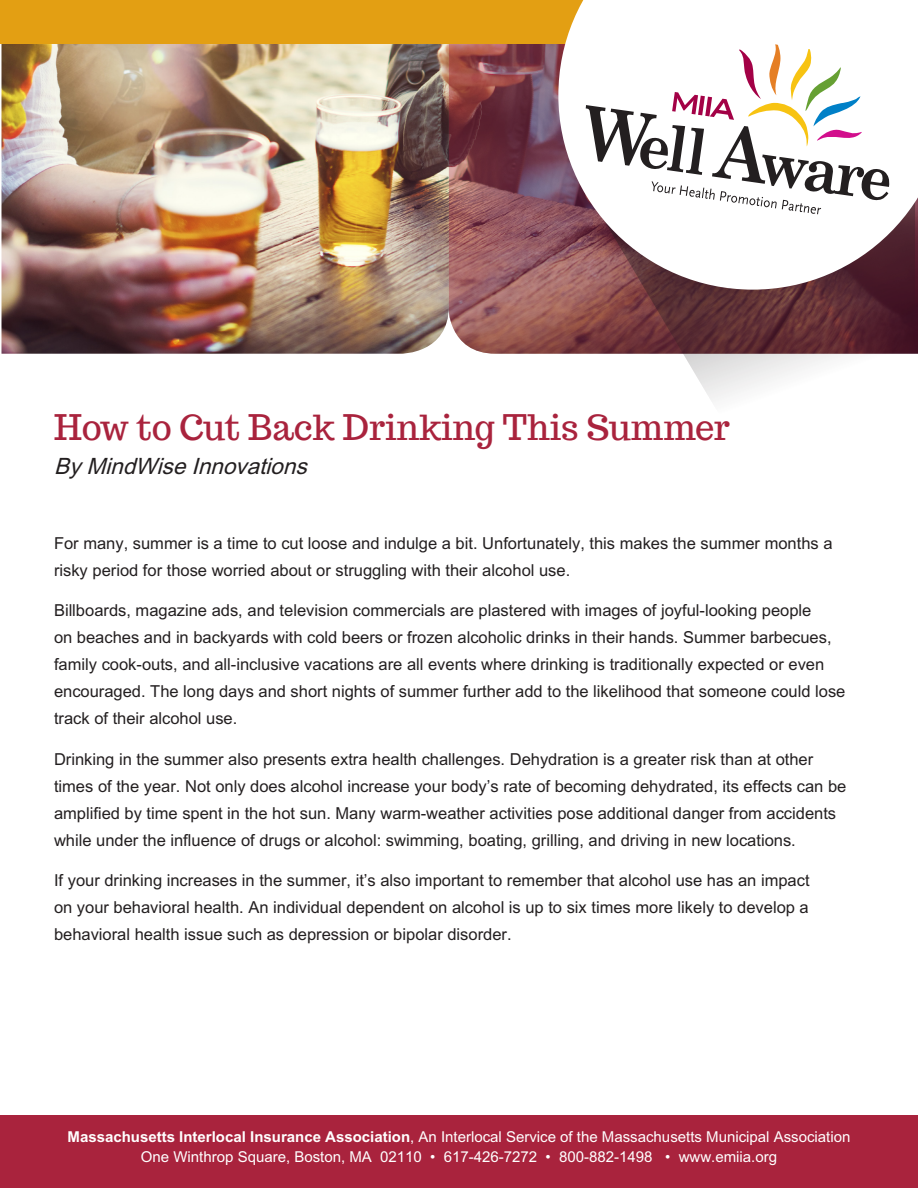
<style>
.page{position:relative;width:918px;height:1188px;background:#fff}
.page>*{position:absolute;margin:0;border:0;box-sizing:border-box;transform-origin:0 0}
.heads{font:34.5px "Trocchi";color:#a9233d}
.heads-2{font:italic 22.5px "M Arial";color:#231f20}
.Text{font:16.5px/27px "M Arial";color:#231f20}
.t1{font:15px "M Arial";color:#fff}
.s1{font-weight:700}
</style>
<div class="page">
<img style="left:2px;top:44px;width:446px;height:310px">
<svg style="left:448px;top:44px;width:470px;height:310px;background:#8d545a"></svg>
<svg style="left:576px;top:290px;width:339px;height:112px"></svg>
<div style="left:0;top:1115px;width:918px;height:73px;background:#a9233d"></div>
<div style="left:0;top:0;width:918px;height:44px;background:#e39f13"></div>
<svg style="left:558px;top:0;width:360px;height:290px"></svg>
<svg style="left:578px;top:38px;width:314px;height:177px"></svg>
<p class="heads" style="left:54px;top:405px;width:677px">How to Cut Back Drinking This Summer</p>
<p class="heads-2" style="left:54px;top:453px;width:261px">ByMindWiseInnovations</p>
<p class="Text" style="left:54px;top:530px;width:780px">For many, summer is a time to cut loose and indulge a bit. Unfortunately, this makes the summer months a risky period for those worried about or struggling with their alcohol use.</p>
<p class="Text" style="left:54px;top:597px;width:793px">Billboards, magazine ads, and television commercials are plastered with images of joyful-looking people<br>on beaches and in backyards with cold beers or frozen alcoholic drinks in their hands. Summer barbecues, family cook-outs, and all-inclusive vacations are all events where drinking is traditionally expected or even encouraged. The long days and short nights of summer further add to the likelihood that someone could lose track of their alcohol use.</p>
<p class="Text" style="left:54px;top:746px;width:794px">Drinking in the summer also presents extra health challenges. Dehydration is a greater risk than at other times of the year. Not only does alcohol increase your body’s rate of becoming dehydrated, its effects can be amplified by time spent in the hot sun. Many warm-weather activities pose additional danger from accidents while under the influence of drugs or alcohol: swimming, boating, grilling, and driving in new locations.</p>
<p class="Text" style="left:54px;top:867px;width:757px;text-align:justify">If your drinking increases in the summer, it’s also important to remember that alcohol use has an impact on your behavioral health. An individual dependent on alcohol is up to six times more likely to develop a behavioral health issue such as depression or bipolar disorder.</p>
<p class="t1" style="left:68px;top:1129px;width:784px"><span class="s1">Massachusetts Interlocal Insurance Association</span>, An Interlocal Service of the Massachusetts Municipal Association</p>
<p class="t1" style="left:141px;top:1148px;width:638px">One Winthrop Square, Boston, MA 02110 • 617-426-7272 • 800-882-1498 • www.emiia.org</p>
</div>
